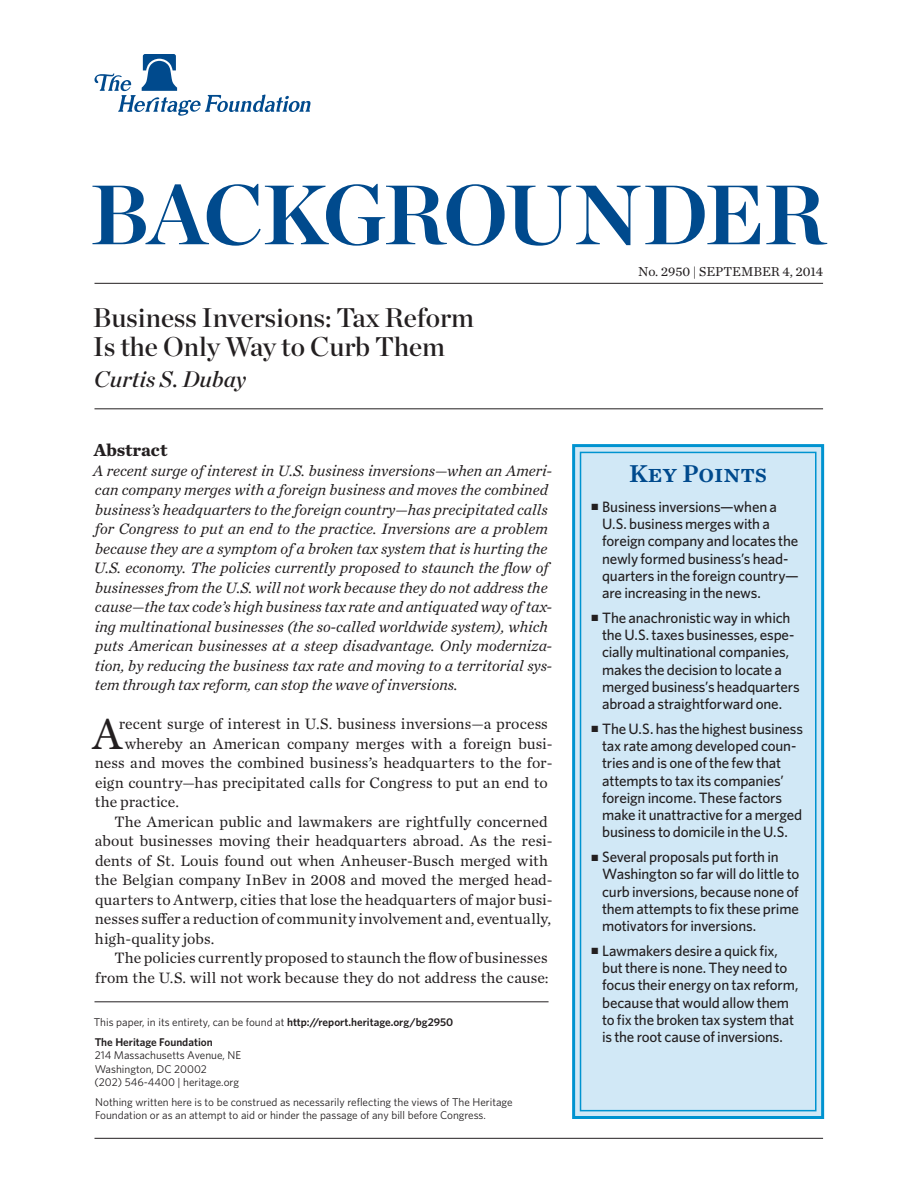
<style>
.page{position:relative;width:918px;height:1188px;background:#fff}
.page>*{position:absolute;margin:0;border:0;box-sizing:border-box;transform-origin:0 0}
.t1{font:84px "Chronicle Display Bold SC800";letter-spacing:-.025em;color:#004a8d}
.Body_Text__Drop_Cap{font:45.45px "Chronicle Text G1";color:#231f20}
.t2{font:27px/28.5px "Chronicle Display Semi";color:#231f20}
.t3{font:25.5px "Chronicle Text G1 Semi";color:#004a8d}
.Byline{font:italic 22.5px "Chronicle Display Semi";color:#231f20}
.Main_Header{font:700 18px "Chronicle Text G1";color:#231f20}
.Abstract{font:italic 15.75px/19.5px "Chronicle Text G1";color:#231f20}
.Body_Text{font:15.75px/19.5px "Chronicle Text G1";color:#231f20}
.Body_Text__Drop_Cap-2{font:15.75px "Chronicle Text G1";color:#231f20}
.t4{font:500 15px/17.2px "Whitney";letter-spacing:-.01em;color:#231f20}
.Dateline{font:13.5px "Chronicle Text G1";color:#231f20}
.Disclaimer{font:11.25px/13.5px "Whitney";color:#231f20}
.First_Line{font:11.25px "Whitney";color:#231f20}
.THF_Address_Block{font:11.25px "Whitney";color:#231f20}
.THF_Address_Block-2{font:600 11.25px "Whitney";color:#231f20}
.s1{font-weight:600}
</style>
<div class="page">
<svg style="left:94px;top:54px;width:217px;height:62px"></svg>
<div style="left:572px;top:444px;width:252px;height:675px;background:#d1e8f6;border:3px solid #0093d0"></div>
<div style="left:580px;top:452px;width:237px;height:659px;border:2px solid #0093d0"></div>
<hr style="left:94px;top:1138px;width:729px;height:1px;background:#231f20">
<hr style="left:94px;top:283px;width:729px;height:1px;background:#231f20">
<hr style="left:94px;top:409px;width:729px;height:1px;background:#231f20">
<hr style="left:94px;top:1002px;width:455px;height:1px;background:#231f20">
<h1 class="t1" style="left:90px;top:147px;width:737px">BACKGROUNDER</h1>
<p class="t2" style="left:93px;top:301px;width:383px">Business Inversions: Tax Reform<br>Is the Only Way to Curb Them</p>
<p class="Byline" style="left:94px;top:361px;width:153px">Curtis S. Dubay</p>
<p class="Main_Header" style="left:94px;top:435px;width:75px">Abstract</p>
<p class="Abstract" style="left:93px;top:460px;width:461px">A recent surge of interest in U.S. business inversions—when an Ameri&shy;can company merges with a foreign business and moves the combined business’s headquarters to the foreign country—has precipitated calls for Congress to put an end to the practice. Inversions are a problem because they are a symptom of a broken tax system that is hurting the U.S. economy. The policies currently proposed to staunch the flow of businesses from the U.S. will not work because they do not address the cause—the tax code’s high business tax rate and antiquated way of tax&shy;ing multinational businesses (the so-called worldwide system), which puts American businesses at a steep disadvantage. Only moderniza&shy;tion, by reducing the business tax rate and moving to a territorial sys&shy;tem through tax reform, can stop the wave of inversions.</p>
<p class="Body_Text__Drop_Cap" style="left:92px;top:699px;width:31px">A</p>
<p class="Body_Text__Drop_Cap-2" style="left:119px;top:712px;width:431px">recent surge of interest in U.S. business inversions—a process</p>
<p class="Body_Text__Drop_Cap-2" style="left:125px;top:731px;width:429px">whereby an American company merges with a foreign busi-</p>
<p class="Body_Text__Drop_Cap-2" style="left:95px;top:751px;width:459px">ness and moves the combined business’s headquarters to the for-</p>
<p class="Body_Text__Drop_Cap-2" style="left:95px;top:770px;width:454px">eign country—has precipitated calls for Congress to put an end to</p>
<p class="Body_Text__Drop_Cap-2" style="left:95px;top:790px;width:86px">the practice.</p>
<p class="Body_Text" style="left:95px;top:811px;width:459px;text-indent:20px">The American public and lawmakers are rightfully concerned about businesses moving their headquarters abroad. As the resi&shy;dents of St. Louis found out when Anheuser-Busch merged with the Belgian company InBev in 2008 and moved the merged head&shy;quarters to Antwerp, cities that lose the headquarters of major busi&shy;nesses suffer a reduction of community involvement and, eventually, high-quality jobs.</p>
<p class="Body_Text" style="left:95px;top:947px;width:455px;text-align:right">The policies currently proposed to staunch the flow of businesses from the U.S. will not work because they do not address the cause:</p>
<p class="First_Line" style="left:94px;top:1015px;width:361px">This paper, in its entirety, can be found at <span class="s1">http://report.heritage.org/bg2950</span></p>
<p class="THF_Address_Block-2" style="left:95px;top:1034px;width:120px">The Heritage Foundation</p>
<p class="THF_Address_Block" style="left:95px;top:1048px;width:148px">214 Massachusetts Avenue, NE</p>
<p class="THF_Address_Block" style="left:95px;top:1061px;width:114px">Washington, DC 20002</p>
<p class="THF_Address_Block" style="left:94px;top:1075px;width:146px">(202) 546-4400 | heritage.org</p>
<p class="Disclaimer" style="left:95px;top:1095px;width:419px">Nothing written here is to be construed as necessarily reflecting the views of The Heritage<br>Foundation or as an attempt to aid or hinder the passage of any bill before Congress.</p>
<p class="Dateline" style="left:638px;top:262px;width:186px">No. 2950 | September 4, 2014</p>
<h3 class="t3" style="left:629px;top:454px;width:139px">Key Points</h3>
<p class="t4" style="left:602px;top:498px;width:198px;text-indent:-10px">■ Business inversions—when a<br>U.S. business merges with a foreign company and locates the newly formed business’s head&shy;quarters in the foreign country— are increasing in the news.</p>
<p class="t4" style="left:602px;top:609px;width:199px;text-indent:-10px">■ The anachronistic way in which the U.S. taxes businesses, espe&shy;cially multinational companies, makes the decision to locate a merged business’s headquarters abroad a straightforward one.</p>
<p class="t4" style="left:602px;top:720px;width:202px;text-indent:-10px">■ The U.S. has the highest business tax rate among developed coun&shy;tries and is one of the few that attempts to tax its companies’ foreign income. These factors make it unattractive for a merged business to domicile in the U.S.</p>
<p class="t4" style="left:602px;top:848px;width:199px;text-indent:-10px">■ Several proposals put forth in<br>Washington so far will do little to curb inversions, because none of them attempts to fix these prime motivators for inversions.</p>
<p class="t4" style="left:602px;top:942px;width:198px;text-indent:-10px">■ Lawmakers desire a quick fix, but there is none. They need to focus their energy on tax reform, because that would allow them to fix the broken tax system that is the root cause of inversions.</p>
</div>
